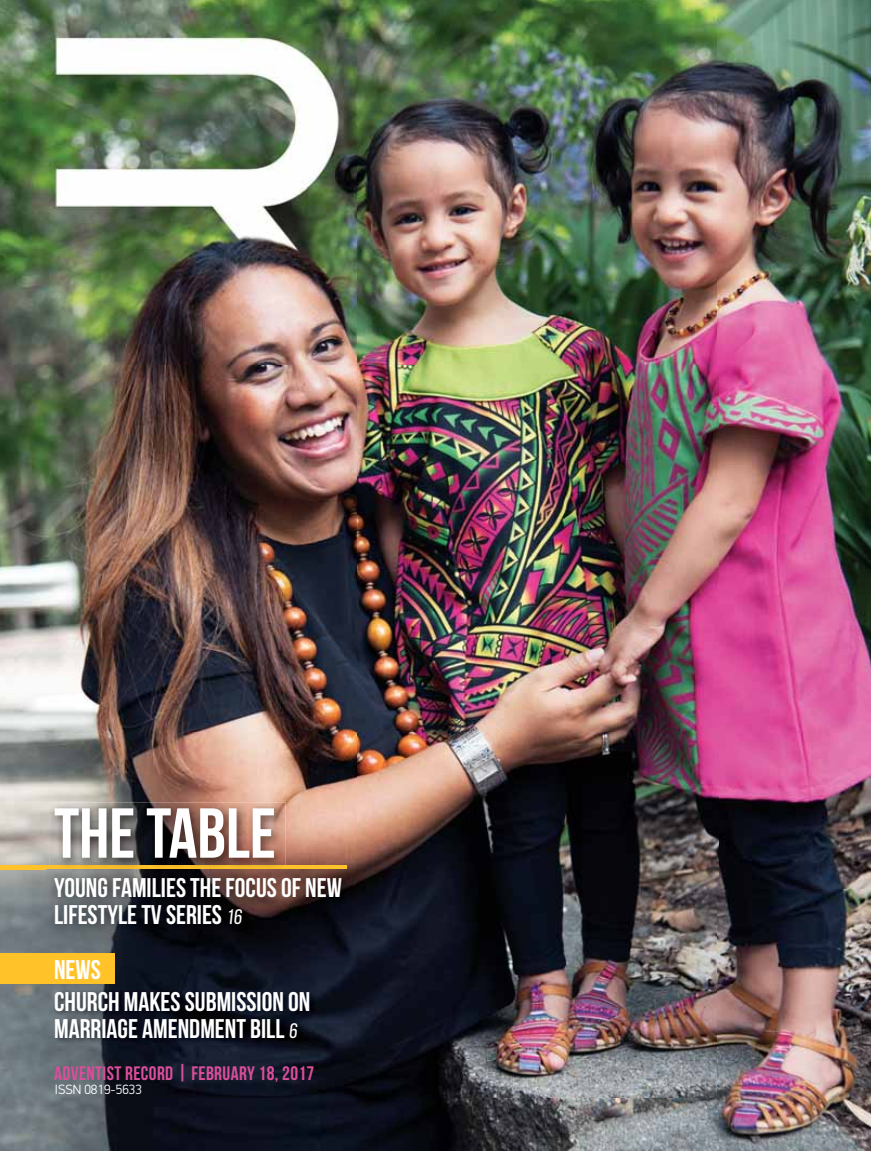
<style>
.page{position:relative;width:871px;height:1151px;background:#fff}
.page>*{position:absolute;margin:0;border:0;box-sizing:border-box;transform-origin:0 0}
.t1{font:700 70.5px "Bebas Neue";color:#fff}
.t2{font:700 27px/27px "Bebas Neue";color:#fff}
.t3{font:700 19.5px "Bebas Neue";letter-spacing:.02em;color:#db4e9c}
.t4{font:300 13.5px "PF Din Display Pro";color:#fff}
.s1{font-weight:400;font-size:21px}
.s2{font-size:21px}
</style>
<div class="page">
<img style="left:0;top:0;width:870px;height:1151px">
<hr style="left:0;top:865px;width:347px;height:4px;background:#ffc229">
<div style="left:0;top:953px;width:114px;height:30px;background:#ffc229"></div>
<img style="left:49px;top:802px;width:237px;height:68px">
<img style="left:49px;top:865px;width:237px;height:4px">
<img style="left:47px;top:870px;width:304px;height:64px">
<img style="left:53px;top:990px;width:263px;height:54px">
<h1 class="t1" style="left:54px;top:792px;width:223px">THE TABLE</h1>
<p class="t2" style="left:54px;top:874px;width:289px">YOUNG FAMILIES THE FOCUS OF NEW<br>LIFESTYLE TV SERIES <span class="s1">16</span></p>
<p class="t2" style="left:54px;top:956px;width:48px">NEWS</p>
<p class="t2" style="left:54px;top:988px;width:258px">CHURCH MAKES SUBMISSION ON<br>MARRIAGE AMENDMENT BILL <span class="s1">6</span></p>
<p class="t3" style="left:54px;top:1061px;width:262px">ADVENTIST RECORD <span class="s2">|</span> FEBRUARY 18, 2017</p>
<p class="t4" style="left:55px;top:1084px;width:89px">ISSN 0819-5633</p>
</div>
